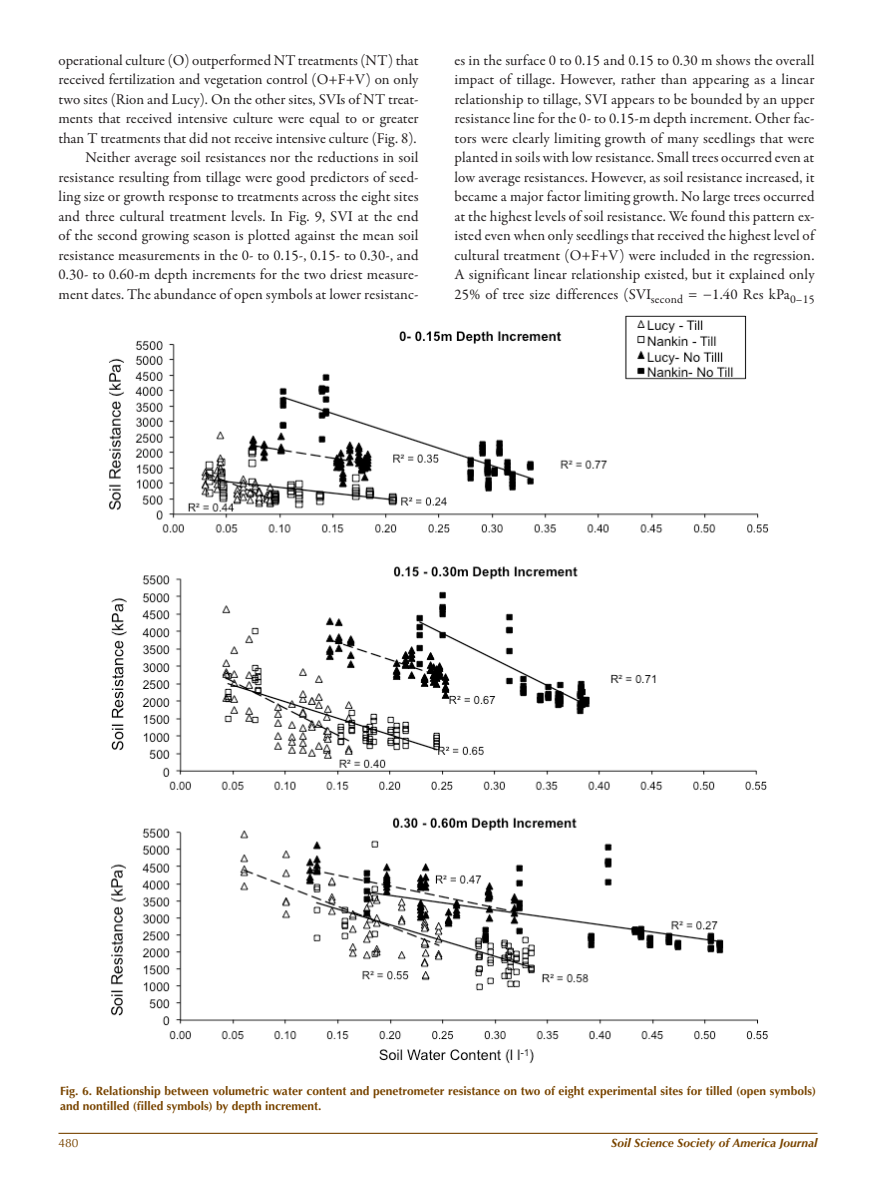
<style>
.page{position:relative;width:891px;height:1188px;background:#fff}
.page>*{position:absolute;margin:0;border:0;box-sizing:border-box;transform-origin:0 0}
.t1{font:15px/19.5px "Garamond Premr Pro";letter-spacing:.005em;color:#231f20;text-align:right}
.t2{font:700 12px/15px "Optima LT Std";color:#794500}
.t3{font:italic 700 12px "Optima LT Std";color:#794500}
.t4{font:12px "Optima LT Std";color:#794500}
</style>
<div class="page">
<hr style="left:58px;top:1133px;width:760px;height:1px;background:#794500">
<img style="left:109px;top:315px;width:660px;height:749px">
<p class="t1" style="left:58px;top:50px;width:362px">operational culture (O) outperformed NT treatments (NT) that received fertilization and vegetation control (O+F+V) on only two sites (Rion and Lucy). On the other sites, SVIs of NT treat&shy;ments that received intensive culture were equal to or greater than T treatments that did not receive intensive culture (Fig. 8).<br>Neither average soil resistances nor the reductions in soil resistance resulting from tillage were good predictors of seed&shy;ling size or growth response to treatments across the eight sites and three cultural treatment levels. In Fig. 9, SVI at the end of the second growing season is plotted against the mean soil resistance measurements in the 0- to 0.15-, 0.15- to 0.30-, and 0.30- to 0.60-m depth increments for the two driest measure&shy;ment dates. The abundance of open symbols at lower resistanc-</p>
<p class="t1" style="left:454px;top:50px;width:362px;text-align:justify">es in the surface 0 to 0.15 and 0.15 to 0.30 m shows the overall impact of tillage. However, rather than appearing as a linear relationship to tillage, SVI appears to be bounded by an upper resistance line for the 0- to 0.15-m depth increment. Other fac&shy;tors were clearly limiting growth of many seedlings that were planted in soils with low resistance. Small trees occurred even at low average resistances. However, as soil resistance increased, it became a major factor limiting growth. No large trees occurred at the highest levels of soil resistance. We found this pattern ex&shy;isted even when only seedlings that received the highest level of cultural treatment (O+F+V) were included in the regression.<br>A significant linear relationship existed, but it explained only 25% of tree size differences (SVI<sub>second</sub> = −1.40 Res kPa<sub>0–15</sub></p>
<p class="t2" style="left:60px;top:1084px;width:758px">Fig. 6. Relationship between volumetric water content and penetrometer resistance on two of eight experimental sites for tilled (open symbols) and nontilled (filled symbols) by depth increment.</p>
<p class="t4" style="left:58px;top:1136px;width:22px">480</p>
<p class="t3" style="left:611px;top:1136px;width:208px">Soil Science Society of America Journal</p>
</div>
